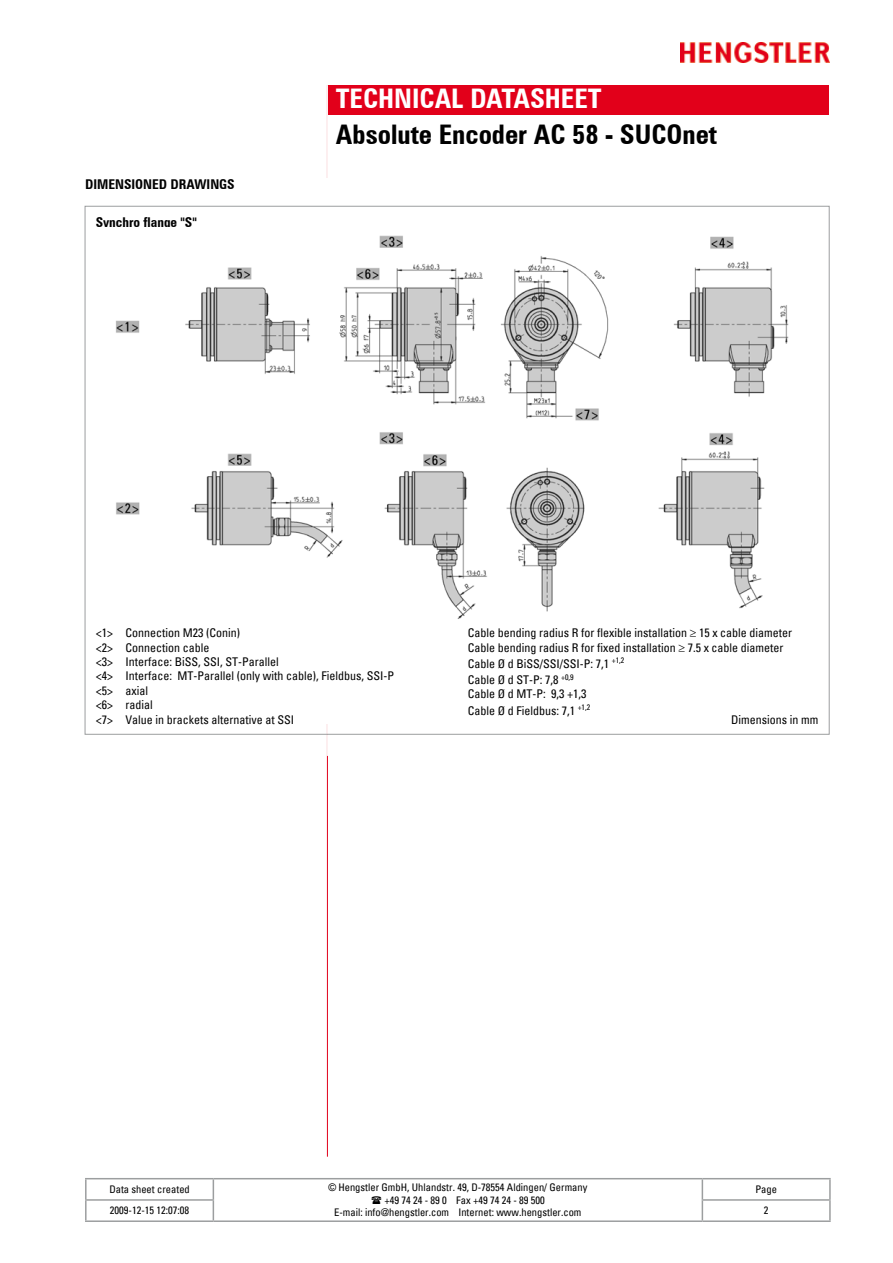
<style>
.page{position:relative;width:893px;height:1263px;background:#fff}
.page>*{position:absolute;margin:0;border:0;box-sizing:border-box;transform-origin:0 0}
.t1{font:700 condensed 27px "Zurich BT";color:#000}
.t2{font:700 condensed 27px "Zurich BT";color:#fff}
.t3{font:700 condensed 13.5px "Zurich BT";color:#000}
.t4{font:condensed 12px/14.4px "Univers";color:#000}
.t5{font:condensed 10.5px "Univers";color:#000}
.s1{font-family:"Arial";font-stretch:normal}
</style>
<div class="page">
<img style="left:680px;top:43px;width:149px;height:20px">
<div style="left:327px;top:85px;width:502px;height:30px;background:#e2001a"></div>
<hr style="left:327px;top:85px;width:1px;height:1072px;background:#e2001a">
<hr style="left:327px;top:85px;width:1px;height:106px;background:#fff">
<hr style="left:85px;top:1178px;width:128px;height:1px;background:#9c9e9f">
<hr style="left:85px;top:1179px;width:2px;height:20px;background:#9c9e9f">
<hr style="left:213px;top:1178px;width:489px;height:1px;background:#9c9e9f">
<hr style="left:702px;top:1178px;width:129px;height:1px;background:#9c9e9f">
<hr style="left:829px;top:1179px;width:2px;height:20px;background:#9c9e9f">
<hr style="left:85px;top:1199px;width:129px;height:2px;background:#9c9e9f">
<svg style="left:85px;top:1201px;width:2px;height:19px"></svg>
<svg style="left:213px;top:1179px;width:1px;height:41px"></svg>
<hr style="left:702px;top:1199px;width:129px;height:2px;background:#9c9e9f">
<svg style="left:702px;top:1179px;width:1px;height:41px"></svg>
<svg style="left:829px;top:1201px;width:2px;height:19px"></svg>
<hr style="left:85px;top:1220px;width:128px;height:2px;background:#9c9e9f">
<hr style="left:213px;top:1220px;width:489px;height:2px;background:#9c9e9f">
<hr style="left:702px;top:1220px;width:129px;height:2px;background:#9c9e9f">
<svg style="left:327px;top:735px;width:1px;height:21px"></svg>
<hr style="left:327px;top:206px;width:1px;height:529px;background:#fff">
<div style="left:85px;top:179px;width:744px;height:38px;background:#fff"></div>
<img style="left:116px;top:235px;width:673px;height:384px">
<p class="t3" style="left:85px;top:176px;width:151px">DIMENSIONED DRAWINGS</p>
<p class="t3" style="left:96px;top:214px;width:103px">Synchro flange "S"</p>
<h1 class="t2" style="left:336px;top:82px;width:267px">TECHNICAL DATASHEET</h1>
<h1 class="t1" style="left:336px;top:118px;width:383px">Absolute Encoder AC 58 - SUCOnet</h1>
<p class="t4" style="left:96px;top:625px;width:300px">&lt;1&gt; Connection M23 (Conin)<br>&lt;2&gt; Connection cable<br>&lt;3&gt; Interface: BiSS, SSI, ST-Parallel<br>&lt;4&gt; Interface: MT-Parallel (only with cable), Fieldbus, SSI-P &lt;5&gt; axial<br>&lt;6&gt; radial<br>&lt;7&gt; Value in brackets alternative at SSI</p>
<p class="t4" style="left:468px;top:625px;width:326px">Cable bending radius R for flexible installation ≥ 15 x cable diameter<br>Cable bending radius R for fixed installation ≥ 7.5 x cable diameter</p>
<p class="t4" style="left:468px;top:655px;width:158px;line-height:16.2px">Cable Ø d BiSS/SSI/SSI-P: 7,1 <sup>+1,2<br></sup>Cable Ø d ST-P: 7,8 <sup>+0,9</sup></p>
<p class="t4" style="left:468px;top:686px;width:124px;line-height:16.2px">Cable Ø d MT-P: 9,3 +1,3<br>Cable Ø d Fieldbus: 7,1 <sup>+1,2</sup></p>
<p class="t4" style="left:731px;top:712px;width:89px">Dimensions in mm</p>
<p class="t5" style="left:109px;top:1182px;width:82px">Data sheet created</p>
<p class="t5" style="left:328px;top:1180px;width:261px"><span class="s1">©</span> Hengstler GmbH, Uhlandstr. 49, D-78554 Aldingen/ Germany</p>
<p class="t5" style="left:385px;top:1193px;width:162px">+49 74 24 - 89 0 Fax +49 74 24 - 89 500</p>
<p class="t5" style="left:334px;top:1206px;width:249px">E-mail: info@hengstler.com Internet: www.hengstler.com</p>
<p class="t5" style="left:755px;top:1182px;width:23px">Page</p>
<p class="t5" style="left:110px;top:1204px;width:81px">2009-12-15 12:07:08</p>
<p class="t5" style="left:764px;top:1204px;width:6px">2</p>
</div>
